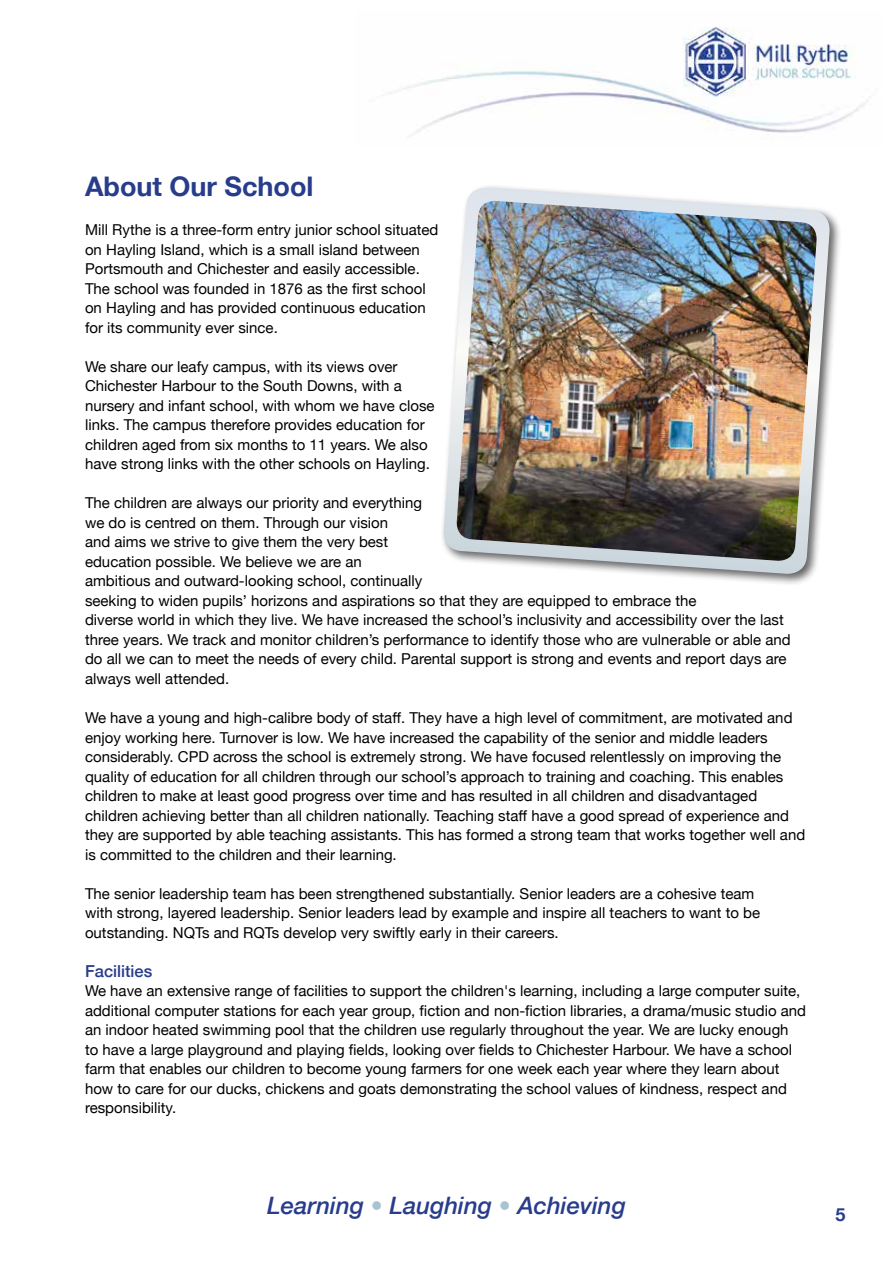
<style>
.page{position:relative;width:893px;height:1263px;background:#fff}
.page>*{position:absolute;margin:0;border:0;box-sizing:border-box;transform-origin:0 0}
.t1{font:700 27px "Helvetica Neue";color:#273c8b}
.t2{font:italic 500 24px "Helvetica Neue";color:#273c8b}
.t3{font:700 18px "Helvetica Neue";color:#273c8b}
.t4{font:500 16.5px "Helvetica Neue";color:#273c8b}
.t5{font:15px/19.5px "Helvetica Neue";color:#000}
.s1{color:#a8c3d1}
</style>
<div class="page">
<img style="left:381px;top:27px;width:487px;height:108px">
<div style="left:440px;top:184px;width:402px;height:402px;background:#000;opacity:.61"></div>
<svg style="left:442px;top:188px;width:389px;height:387px"></svg>
<img style="left:456px;top:201px;width:362px;height:361px">
<h1 class="t1" style="left:85px;top:166px;width:230px">About Our School</h1>
<p class="t5" style="left:85px;top:221px;width:355px">Mill Rythe is a three-form entry junior school situated on Hayling Island, which is a small island between Portsmouth and Chichester and easily accessible.<br>The school was founded in 1876 as the first school on Hayling and has provided continuous education for its community ever since.</p>
<p class="t5" style="left:85px;top:358px;width:351px">We share our leafy campus, with its views over Chichester Harbour to the South Downs, with a nursery and infant school, with whom we have close links. The campus therefore provides education for children aged from six months to 11 years. We also have strong links with the other schools on Hayling.</p>
<p class="t5" style="left:85px;top:494px;width:707px">The children are always our priority and everything<br>we do is centred on them. Through our vision<br>and aims we strive to give them the very best<br>education possible. We believe we are an<br>ambitious and outward-looking school, continually<br>seeking to widen pupils’ horizons and aspirations so that they are equipped to embrace the<br>diverse world in which they live. We have increased the school’s inclusivity and accessibility over the last three years. We track and monitor children’s performance to identify those who are vulnerable or able and do all we can to meet the needs of every child. Parental support is strong and events and report days are always well attended.</p>
<p class="t5" style="left:85px;top:709px;width:722px">We have a young and high-calibre body of staff. They have a high level of commitment, are motivated and enjoy working here. Turnover is low. We have increased the capability of the senior and middle leaders considerably. CPD across the school is extremely strong. We have focused relentlessly on improving the quality of education for all children through our school’s approach to training and coaching. This enables children to make at least good progress over time and has resulted in all children and disadvantaged children achieving better than all children nationally. Teaching staff have a good spread of experience and they are supported by able teaching assistants. This has formed a strong team that works together well and is committed to the children and their learning.</p>
<p class="t5" style="left:85px;top:884px;width:677px">The senior leadership team has been strengthened substantially. Senior leaders are a cohesive team with strong, layered leadership. Senior leaders lead by example and inspire all teachers to want to be outstanding. NQTs and RQTs develop very swiftly early in their careers.</p>
<p class="t4" style="left:85px;top:957px;width:69px">Facilities</p>
<p class="t5" style="left:85px;top:982px;width:722px">We have an extensive range of facilities to support the children's learning, including a large computer suite, additional computer stations for each year group, fiction and non-fiction libraries, a drama/music studio and an indoor heated swimming pool that the children use regularly throughout the year. We are lucky enough<br>to have a large playground and playing fields, looking over fields to Chichester Harbour. We have a school farm that enables our children to become young farmers for one week each year where they learn about how to care for our ducks, chickens and goats demonstrating the school values of kindness, respect and responsibility.</p>
<h2 class="t2" style="left:267px;top:1185px;width:360px">Learning <span class="s1">•</span> Laughing <span class="s1">•</span> Achieving</h2>
<p class="t3" style="left:836px;top:1200px;width:12px">5</p>
</div>
